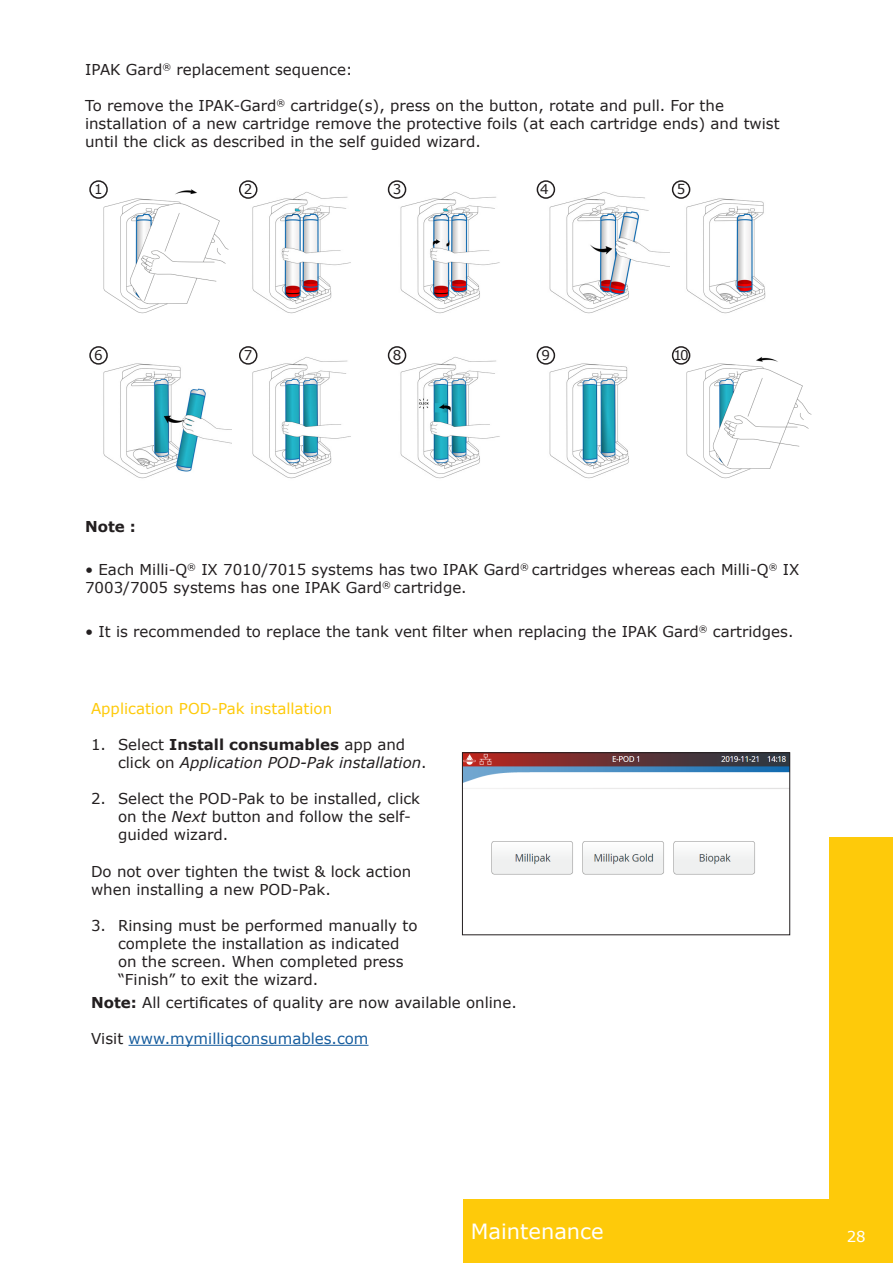
<style>
.page{position:relative;width:893px;height:1263px;background:#fff}
.page>*{position:absolute;margin:0;border:0;box-sizing:border-box;transform-origin:0 0}
.t1{font:21px "Verdana";color:#fff}
.Body_text{font:15px/18px "Verdana";color:#231f20}
.t2{font:italic 15px/18px "Verdana";color:#231f20}
.Body_text-2{font:15px "Verdana";color:#175d9e}
.Body_text-3{font:15px "Verdana";color:#feca0a}
.Body_text-4{font:700 15px "Verdana";color:#231f20}
.t3{font:15px "Verdana";color:#fff}
.Body_text-5{font:13.5px "Verdana";color:#231f20}
.s1{font-style:normal}
.s2{font-weight:700;font-style:normal}
.s3{font-style:italic}
.s4{font-weight:700}
.s5{color:#231f20}
</style>
<div class="page">
<div style="left:463px;top:1199px;width:366px;height:64px;background:#feca0a"></div>
<div style="left:829px;top:837px;width:64px;height:426px;background:#feca0a"></div>
<img style="left:92px;top:183px;width:137px;height:131px">
<img style="left:239px;top:180px;width:112px;height:134px">
<img style="left:387px;top:181px;width:113px;height:133px">
<img style="left:536px;top:181px;width:134px;height:133px">
<img style="left:671px;top:181px;width:95px;height:133px">
<img style="left:92px;top:349px;width:140px;height:130px">
<img style="left:239px;top:346px;width:112px;height:133px">
<img style="left:387px;top:346px;width:113px;height:133px">
<img style="left:536px;top:346px;width:93px;height:133px">
<img style="left:671px;top:346px;width:141px;height:133px">
<img style="left:464px;top:754px;width:324px;height:121px">
<div style="left:462px;top:752px;width:328px;height:183px;border:1px solid #231f20"></div>
<hr style="left:129px;top:1045px;width:240px;height:1px;background:#175d9e">
<div style="left:672px;top:180px;width:18px;height:19px;border:2px solid #231f20;border-radius:50%"></div>
<div style="left:537px;top:180px;width:18px;height:19px;border:2px solid #231f20;border-radius:50%"></div>
<div style="left:537px;top:346px;width:18px;height:19px;border:2px solid #231f20;border-radius:50%"></div>
<div style="left:672px;top:346px;width:18px;height:19px;border:2px solid #231f20;border-radius:50%"></div>
<div style="left:388px;top:346px;width:18px;height:19px;border:2px solid #231f20;border-radius:50%"></div>
<div style="left:388px;top:180px;width:18px;height:19px;border:2px solid #231f20;border-radius:50%"></div>
<div style="left:239px;top:180px;width:18px;height:19px;border:2px solid #231f20;border-radius:50%"></div>
<div style="left:239px;top:346px;width:18px;height:19px;border:2px solid #231f20;border-radius:50%"></div>
<div style="left:89px;top:346px;width:19px;height:19px;border:2px solid #231f20;border-radius:50%"></div>
<div style="left:89px;top:180px;width:19px;height:19px;border:2px solid #231f20;border-radius:50%"></div>
<p class="Body_text" style="left:85px;top:61px;width:269px">IPAK Gard<sup>®</sup> replacement sequence:</p>
<p class="Body_text" style="left:85px;top:97px;width:696px">To remove the IPAK-Gard<sup>®</sup> cartridge(s), press on the button, rotate and pull. For the installation of a new cartridge remove the protective foils (at each cartridge ends) and twist until the click as described in the self guided wizard.</p>
<p class="Body_text-5" style="left:94px;top:180px;width:10px">1</p>
<p class="Body_text-5" style="left:244px;top:180px;width:10px">2</p>
<p class="Body_text-5" style="left:393px;top:180px;width:10px">3</p>
<p class="Body_text-5" style="left:540px;top:180px;width:10px">4</p>
<p class="Body_text-5" style="left:677px;top:180px;width:10px">5</p>
<p class="Body_text-5" style="left:94px;top:346px;width:10px">6</p>
<p class="Body_text-5" style="left:244px;top:346px;width:10px">7</p>
<p class="Body_text-5" style="left:393px;top:346px;width:10px">8</p>
<p class="Body_text-5" style="left:673px;top:346px;width:17px">10</p>
<p class="Body_text-5" style="left:542px;top:346px;width:10px">9</p>
<p class="Body_text-4" style="left:85px;top:516px;width:52px">Note :</p>
<p class="Body_text" style="left:85px;top:561px;width:716px">• Each Milli-Q<sup>®</sup> IX 7010/7015 systems has two IPAK Gard<sup>®</sup> cartridges whereas each Milli-Q<sup>®</sup> IX<br>7003/7005 systems has one IPAK Gard<sup>®</sup> cartridge.</p>
<p class="Body_text" style="left:85px;top:622px;width:710px">• It is recommended to replace the tank vent filter when replacing the IPAK Gard<sup>®</sup> cartridges.</p>
<p class="Body_text-3" style="left:91px;top:699px;width:243px">Application POD-Pak installation</p>
<p class="t2" style="left:118px;top:736px;width:310px;text-indent:-27px"><span class="s1">1. Select</span> <span class="s2">Install consumables</span> <span class="s1">app and click on</span> Application POD-Pak installation<span class="s1">.</span></p>
<p class="Body_text" style="left:118px;top:790px;width:304px;text-indent:-27px">2. Select the POD-Pak to be installed, click on the <span class="s3">Next</span> button and follow the self&shy;guided wizard.</p>
<p class="Body_text" style="left:91px;top:862px;width:322px">Do not over tighten the twist &amp; lock action when installing a new POD-Pak.</p>
<p class="Body_text" style="left:118px;top:916px;width:301px;text-indent:-27px">3. Rinsing must be performed manually to complete the installation as indicated on the screen. When completed press “Finish” to exit the wizard.</p>
<p class="Body_text" style="left:91px;top:993px;width:427px"><span class="s4">Note:</span> All certificates of quality are now available online.</p>
<p class="Body_text-2" style="left:91px;top:1028px;width:279px"><span class="s5">Visit</span> www.mymilliqconsumables.com</p>
<h1 class="t1" style="left:471px;top:1217px;width:134px">Maintenance</h1>
<p class="t3" style="left:847px;top:1226px;width:21px">28</p>
</div>
